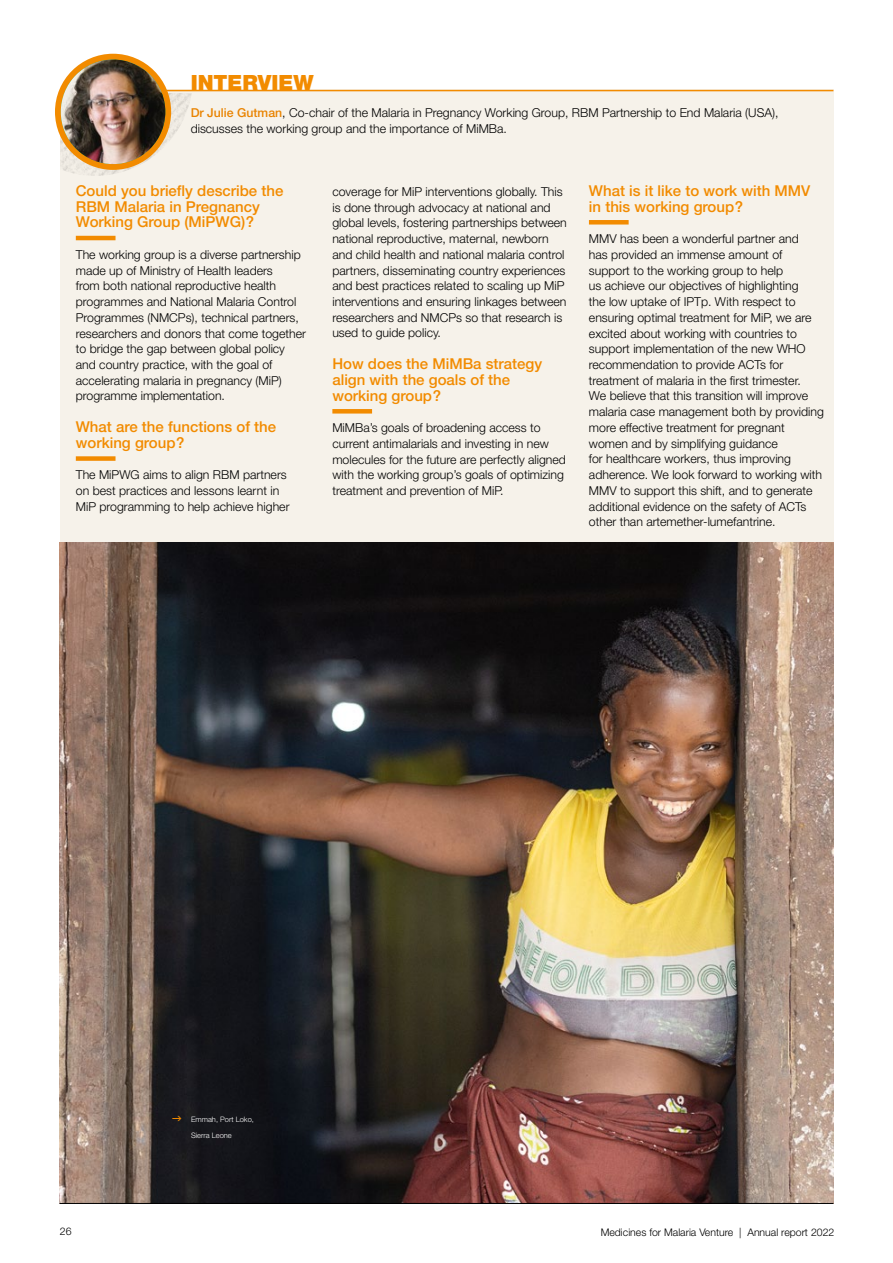
<style>
.page{position:relative;width:893px;height:1263px;background:#fff}
.page>*{position:absolute;margin:0;border:0;box-sizing:border-box;transform-origin:0 0}
.t1{font:900 21px "Helvetica Neue LT Std";color:#f28b00}
.t2{font:500 15px/15.8px "Helvetica Neue LT Std";color:#f28b00}
.t3{font:300 12.3px/15.8px "Helvetica Neue LT Std";color:#000}
.t4{font:300 10.5px "Helvetica Neue LT Std";color:#000}
.t5{font:300 7.5px/15.8px "Helvetica Neue LT Std";color:#fff}
.s1{font-weight:500;color:#f28b00}
</style>
<div class="page">
<div style="left:60px;top:90px;width:773px;height:457px;background:#f6f2ea"></div>
<hr style="left:68px;top:90px;width:765px;height:1px;background:#f28b00">
<svg style="left:87px;top:54px;width:52px;height:6px"></svg>
<img style="left:56px;top:60px;width:114px;height:109px">
<hr style="left:76px;top:236px;width:40px;height:4px;background:#f28b00">
<div style="left:76px;top:456px;width:40px;height:5px;background:#f28b00"></div>
<div style="left:332px;top:409px;width:40px;height:5px;background:#f28b00"></div>
<div style="left:589px;top:220px;width:40px;height:5px;background:#f28b00"></div>
<img style="left:60px;top:542px;width:773px;height:661px">
<hr style="left:60px;top:1203px;width:773px;height:1px;background:#000">
<svg style="left:172px;top:1116px;width:9px;height:5px"></svg>
<h1 class="t1" style="left:191px;top:70px;width:124px">INTERVIEW</h1>
<p class="t3" style="left:191px;top:104px;width:589px"><span class="s1">Dr Julie Gutman</span>, Co-chair of the Malaria in Pregnancy Working Group, RBM Partnership to End Malaria (USA), discusses the working group and the importance of MiMBa.</p>
<p class="t2" style="left:76px;top:182px;width:209px">Could you briefly describe the<br>RBM Malaria in Pregnancy<br>Working Group (MiPWG)?</p>
<p class="t3" style="left:76px;top:246px;width:232px">The working group is a diverse partnership made up of Ministry of Health leaders<br>from both national reproductive health programmes and National Malaria Control Programmes (NMCPs), technical partners, researchers and donors that come together to bridge the gap between global policy and country practice, with the goal of accelerating malaria in pregnancy (MiP) programme implementation.</p>
<p class="t2" style="left:76px;top:419px;width:202px">What are the functions of the working group?</p>
<p class="t3" style="left:76px;top:467px;width:215px">The MiPWG aims to align RBM partners on best practices and lessons learnt in<br>MiP programming to help achieve higher</p>
<p class="t3" style="left:332px;top:183px;width:236px">coverage for MiP interventions globally. This is done through advocacy at national and global levels, fostering partnerships between national reproductive, maternal, newborn and child health and national malaria control partners, disseminating country experiences and best practices related to scaling up MiP interventions and ensuring linkages between researchers and NMCPs so that research is used to guide policy.</p>
<p class="t2" style="left:332px;top:356px;width:211px">How does the MiMBa strategy align with the goals of the working group?</p>
<p class="t3" style="left:332px;top:419px;width:235px">MiMBa’s goals of broadening access to current antimalarials and investing in new molecules for the future are perfectly aligned with the working group’s goals of optimizing treatment and prevention of MiP.</p>
<p class="t2" style="left:589px;top:182px;width:223px">What is it like to work with MMV in this working group?</p>
<p class="t3" style="left:589px;top:230px;width:236px">MMV has been a wonderful partner and<br>has provided an immense amount of support to the working group to help<br>us achieve our objectives of highlighting<br>the low uptake of IPTp. With respect to ensuring optimal treatment for MiP, we are excited about working with countries to support implementation of the new WHO recommendation to provide ACTs for treatment of malaria in the first trimester.<br>We believe that this transition will improve malaria case management both by providing more effective treatment for pregnant women and by simplifying guidance<br>for healthcare workers, thus improving adherence. We look forward to working with MMV to support this shift, and to generate additional evidence on the safety of ACTs other than artemether-lumefantrine.</p>
<p class="t5" style="left:191px;top:1111px;width:64px">Emmah, Port Loko,<br>Sierra Leone</p>
<p class="t4" style="left:60px;top:1225px;width:13px">26</p>
<p class="t4" style="left:601px;top:1226px;width:235px">Medicines for Malaria Venture | Annual report 2022</p>
</div>
